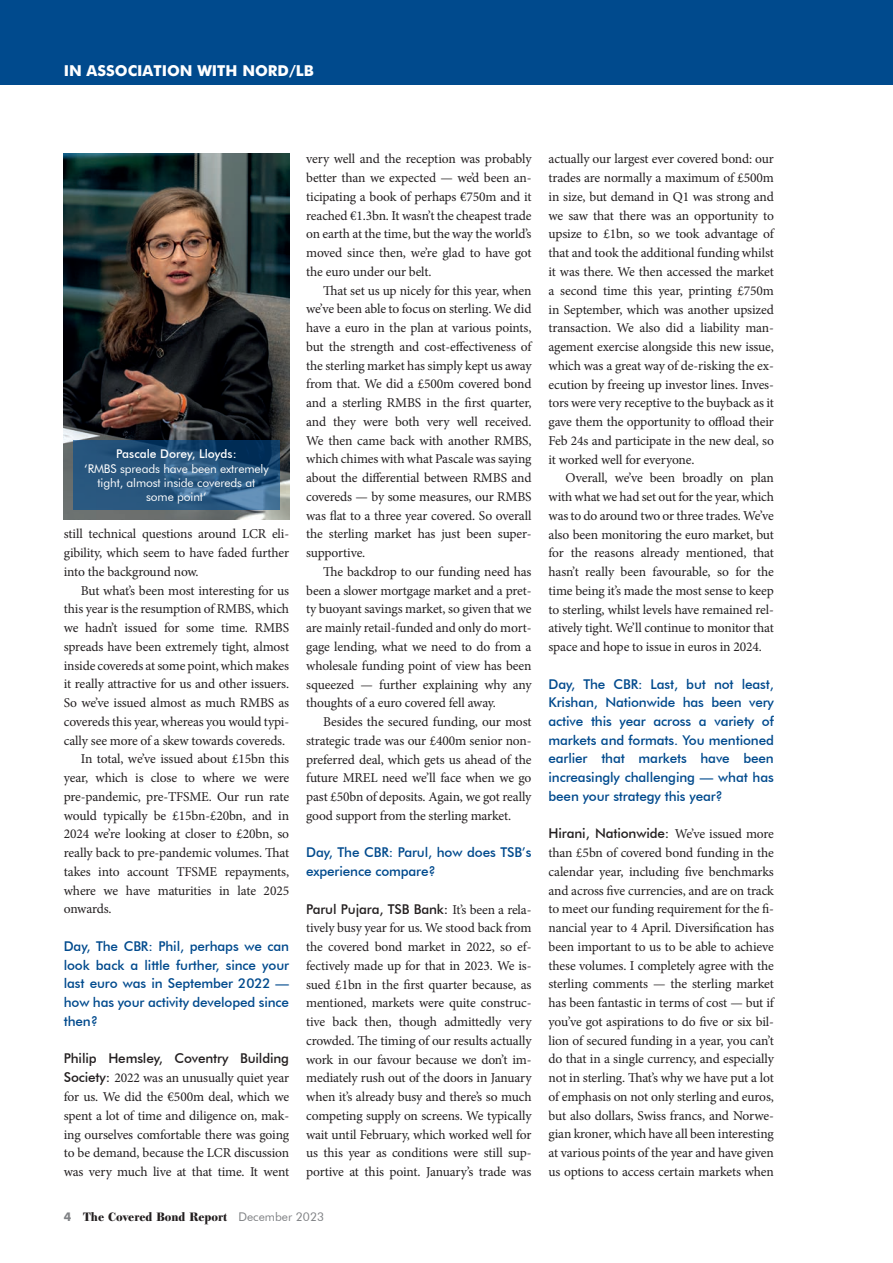
<style>
.page{position:relative;width:893px;height:1263px;background:#fff}
.page>*{position:absolute;margin:0;border:0;box-sizing:border-box;transform-origin:0 0}
.t1{font:700 15px "Futura";color:#fff}
.CBR_Bodytext{font:13.5px/18.8px "Minion Pro";letter-spacing:-.015em;color:#231f20;text-align:justify}
.CBR_Question{font:500 13.5px/18.8px "Futura BT";letter-spacing:-.01em;color:#004a8d;text-align:justify}
.CBR_caption{font:12px/14.4px "Futura BT";letter-spacing:-.01em;color:#fff;text-align:center}
.t2{font:700 12px "Whittingham BQ";color:#231f20}
.s1{font-weight:500}
.s2{font-family:"Futura BT";font-weight:500}
.s3{font-family:"Futura";color:#808285}
.s4{font-family:"Futura BT";font-weight:400;color:#808285}
</style>
<div class="page">
<div style="left:0;top:0;width:893px;height:85px;background:#004a8d"></div>
<img style="left:64px;top:153px;width:225px;height:367px">
<svg style="left:73px;top:440px;width:207px;height:70px;background:#27547d"></svg>
<p class="t1" style="left:64px;top:60px;width:252px">IN ASSOCIATION WITH NORD/LB</p>
<p class="CBR_caption" style="left:84px;top:447px;width:186px"><span class="s1">Pascale Dorey, Lloyds:<br></span>‘RMBS spreads have been extremely tight, almost inside covereds at some point’</p>
<p class="CBR_Bodytext" style="left:64px;top:525px;width:227px">still technical questions around LCR eli&shy;gibility, which seem to have faded further into the background now.</p>
<p class="CBR_Bodytext" style="left:64px;top:581px;width:227px;text-indent:17px">But what’s been most interesting for us this year is the resumption of RMBS, which we hadn’t issued for some time. RMBS spreads have been extremely tight, almost inside covereds at some point, which makes it really attractive for us and other issuers.<br>So we’ve issued almost as much RMBS as covereds this year, whereas you would typi&shy;cally see more of a skew towards covereds.</p>
<p class="CBR_Bodytext" style="left:64px;top:750px;width:227px;text-indent:17px">In total, we’ve issued about £15bn this year, which is close to where we were pre-pandemic, pre-TFSME. Our run rate would typically be £15bn-£20bn, and in 2024 we’re looking at closer to £20bn, so really back to pre-pandemic volumes. That takes into account TFSME repayments, where we have maturities in late 2025 onwards.</p>
<p class="CBR_Question" style="left:64px;top:937px;width:227px">Day, The CBR: Phil, perhaps we can look back a little further, since your last euro was in September 2022 — how has your activity developed since then?</p>
<p class="CBR_Bodytext" style="left:64px;top:1050px;width:227px"><span class="s2">Philip Hemsley, Coventry Building Society:</span> 2022 was an unusually quiet year for us. We did the €500m deal, which we spent a lot of time and diligence on, mak&shy;ing ourselves comfortable there was going to be demand, because the LCR discussion was very much live at that time. It went</p>
<p class="CBR_Bodytext" style="left:306px;top:150px;width:227px">very well and the reception was probably better than we expected — we’d been an&shy;ticipating a book of perhaps €750m and it reached €1.3bn. It wasn’t the cheapest trade on earth at the time, but the way the world’s moved since then, we’re glad to have got the euro under our belt.</p>
<p class="CBR_Bodytext" style="left:306px;top:281px;width:227px;text-indent:17px">That set us up nicely for this year, when we’ve been able to focus on sterling. We did have a euro in the plan at various points, but the strength and cost-effectiveness of the sterling market has simply kept us away from that. We did a £500m covered bond and a sterling RMBS in the first quarter, and they were both very well received.<br>We then came back with another RMBS, which chimes with what Pascale was saying about the differential between RMBS and covereds — by some measures, our RMBS was flat to a three year covered. So overall the sterling market has just been super&shy;supportive.</p>
<p class="CBR_Bodytext" style="left:306px;top:562px;width:227px;text-indent:17px">The backdrop to our funding need has been a slower mortgage market and a pret&shy;ty buoyant savings market, so given that we are mainly retail-funded and only do mort&shy;gage lending, what we need to do from a wholesale funding point of view has been squeezed — further explaining why any thoughts of a euro covered fell away.</p>
<p class="CBR_Bodytext" style="left:306px;top:712px;width:227px;text-indent:17px">Besides the secured funding, our most strategic trade was our £400m senior non&shy;preferred deal, which gets us ahead of the future MREL need we’ll face when we go past £50bn of deposits. Again, we got really good support from the sterling market.</p>
<p class="CBR_Question" style="left:306px;top:843px;width:227px">Day, The CBR: Parul, how does TSB’s experience compare?</p>
<p class="CBR_Bodytext" style="left:306px;top:900px;width:227px"><span class="s2">Parul Pujara, TSB Bank:</span> It’s been a rela&shy;tively busy year for us. We stood back from the covered bond market in 2022, so ef&shy;fectively made up for that in 2023. We is&shy;sued £1bn in the first quarter because, as mentioned, markets were quite construc&shy;tive back then, though admittedly very crowded. The timing of our results actually work in our favour because we don’t im&shy;mediately rush out of the doors in January when it’s already busy and there’s so much competing supply on screens. We typically wait until February, which worked well for us this year as conditions were still sup&shy;portive at this point. January’s trade was</p>
<p class="t2" style="left:64px;top:1210px;width:262px"><span class="s3">4</span> The Covered Bond Report <span class="s4">December 2023</span></p>
<p class="CBR_Bodytext" style="left:549px;top:150px;width:227px">actually our largest ever covered bond: our trades are normally a maximum of £500m in size, but demand in Q1 was strong and we saw that there was an opportunity to upsize to £1bn, so we took advantage of that and took the additional funding whilst it was there. We then accessed the market a second time this year, printing £750m in September, which was another upsized transaction. We also did a liability man&shy;agement exercise alongside this new issue, which was a great way of de-risking the ex&shy;ecution by freeing up investor lines. Inves&shy;tors were very receptive to the buyback as it gave them the opportunity to offload their Feb 24s and participate in the new deal, so it worked well for everyone.</p>
<p class="CBR_Bodytext" style="left:549px;top:469px;width:227px;text-indent:17px">Overall, we’ve been broadly on plan with what we had set out for the year, which was to do around two or three trades. We’ve also been monitoring the euro market, but for the reasons already mentioned, that hasn’t really been favourable, so for the time being it’s made the most sense to keep to sterling, whilst levels have remained rel&shy;atively tight. We’ll continue to monitor that space and hope to issue in euros in 2024.</p>
<p class="CBR_Question" style="left:549px;top:674px;width:227px">Day, The CBR: Last, but not least, Krishan, Nationwide has been very active this year across a variety of markets and formats. You mentioned earlier that markets have been increasingly challenging — what has been your strategy this year?</p>
<p class="CBR_Bodytext" style="left:549px;top:825px;width:227px"><span class="s2">Hirani, Nationwide:</span> We’ve issued more than £5bn of covered bond funding in the calendar year, including five benchmarks and across five currencies, and are on track to meet our funding requirement for the fi&shy;nancial year to 4 April. Diversification has been important to us to be able to achieve these volumes. I completely agree with the sterling comments — the sterling market has been fantastic in terms of cost — but if you’ve got aspirations to do five or six bil&shy;lion of secured funding in a year, you can’t do that in a single currency, and especially not in sterling. That’s why we have put a lot of emphasis on not only sterling and euros, but also dollars, Swiss francs, and Norwe&shy;gian kroner, which have all been interesting at various points of the year and have given us options to access certain markets when</p>
</div>
